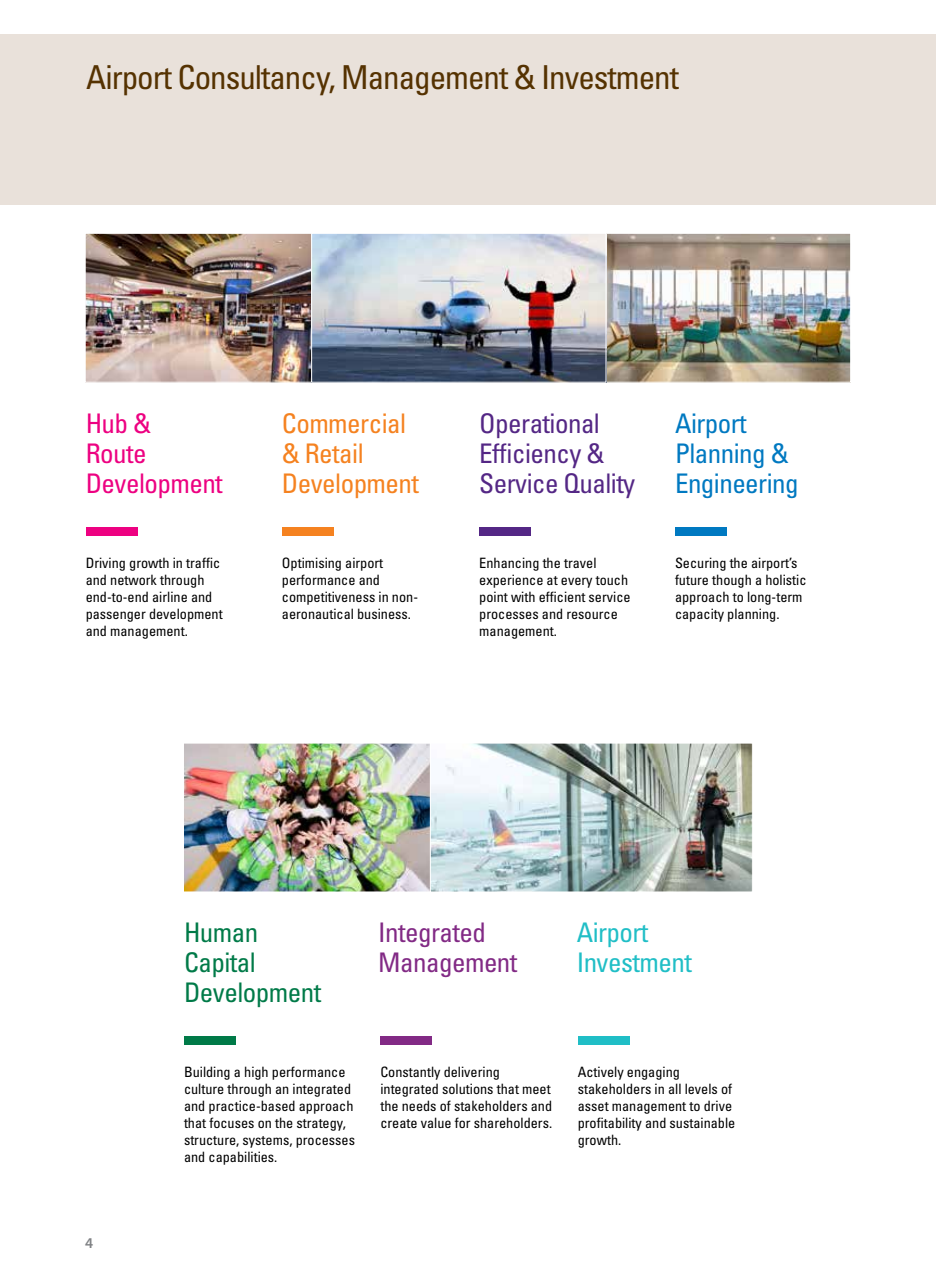
<style>
.page{position:relative;width:936px;height:1276px;background:#fff}
.page>*{position:absolute;margin:0;border:0;box-sizing:border-box;transform-origin:0 0}
.t1{font:condensed 33px "Univers LT Std";letter-spacing:-.03em;color:#553201}
.t2{font:condensed 27px/30px "Univers LT Std";letter-spacing:-.02em;color:#542785}
.t3{font:condensed 27px/30px "Univers LT Std";letter-spacing:-.02em;color:#f58220}
.t4{font:condensed 27px/30px "Univers LT Std";letter-spacing:-.02em;color:#0079c1}
.t5{font:condensed 27px/30px "Univers LT Std";letter-spacing:-.02em;color:#007a48}
.t6{font:condensed 27px/30px "Univers LT Std";letter-spacing:-.02em;color:#822a85}
.t7{font:condensed 27px/30px "Univers LT Std";letter-spacing:-.02em;color:#ed0181}
.t8{font:condensed 27px/30px "Univers LT Std";letter-spacing:-.02em;color:#20bec6}
.t9{font:600 15px "Myriad Pro";color:#808285}
.t10{font:condensed 14.25px/17.1px "Univers LT Std";color:#000}
</style>
<div class="page">
<div style="left:0;top:34px;width:935px;height:170px;background:#e9e1da"></div>
<img style="left:185px;top:744px;width:244px;height:146px">
<div style="left:183px;top:742px;width:248px;height:150px;border:1px solid #fff"></div>
<img style="left:432px;top:744px;width:318px;height:146px">
<div style="left:430px;top:742px;width:322px;height:150px;border:1px solid #fff"></div>
<img style="left:87px;top:235px;width:224px;height:145px">
<div style="left:85px;top:233px;width:228px;height:149px;border:1px solid #fff"></div>
<img style="left:606px;top:235px;width:242px;height:145px">
<div style="left:604px;top:233px;width:246px;height:149px;border:1px solid #fff"></div>
<img style="left:313px;top:235px;width:291px;height:145px">
<div style="left:311px;top:233px;width:295px;height:149px;border:1px solid #fff"></div>
<div style="left:380px;top:1036px;width:52px;height:8px;background:#822a85"></div>
<div style="left:184px;top:1036px;width:52px;height:8px;background:#007a48"></div>
<div style="left:577px;top:1036px;width:52px;height:8px;background:#20bec6"></div>
<div style="left:675px;top:527px;width:52px;height:9px;background:#0079c1"></div>
<div style="left:479px;top:527px;width:52px;height:9px;background:#542785"></div>
<div style="left:86px;top:527px;width:51px;height:9px;background:#ed0181"></div>
<div style="left:282px;top:527px;width:51px;height:9px;background:#f58220"></div>
<h1 class="t1" style="left:86px;top:56px;width:594px">Airport Consultancy, Management &amp; Investment</h1>
<h2 class="t7" style="left:86px;top:408px;width:139px">Hub &amp;<br>Route<br>Development</h2>
<p class="t10" style="left:86px;top:554px;width:138px">Driving growth in traffic and network through end-to-end airline and passenger development and management.</p>
<h2 class="t3" style="left:282px;top:408px;width:139px">Commercial &amp; Retail<br>Development</h2>
<p class="t10" style="left:282px;top:554px;width:138px">Optimising airport performance and competitiveness in non&shy;aeronautical business.</p>
<h2 class="t2" style="left:479px;top:408px;width:157px">Operational<br>Efficiency &amp;<br>Service Quality</h2>
<p class="t10" style="left:479px;top:554px;width:153px">Enhancing the travel experience at every touch point with efficient service processes and resource management.</p>
<h2 class="t4" style="left:675px;top:408px;width:125px">Airport<br>Planning &amp;<br>Engineering</h2>
<p class="t10" style="left:675px;top:554px;width:133px">Securing the airport’s future though a holistic approach to long-term capacity planning.</p>
<p class="t9" style="left:85px;top:1234px;width:10px">4</p>
<h2 class="t5" style="left:184px;top:917px;width:139px">Human<br>Capital<br>Development</h2>
<p class="t10" style="left:184px;top:1062px;width:172px">Building a high performance culture through an integrated and practice-based approach that focuses on the strategy, structure, systems, processes and capabilities.</p>
<h2 class="t6" style="left:378px;top:917px;width:141px">Integrated<br>Management</h2>
<h2 class="t8" style="left:576px;top:917px;width:117px">Airport<br>Investment</h2>
<p class="t10" style="left:380px;top:1062px;width:173px">Constantly delivering integrated solutions that meet the needs of stakeholders and create value for shareholders.</p>
<p class="t10" style="left:577px;top:1062px;width:159px">Actively engaging stakeholders in all levels of asset management to drive profitability and sustainable growth.</p>
</div>
